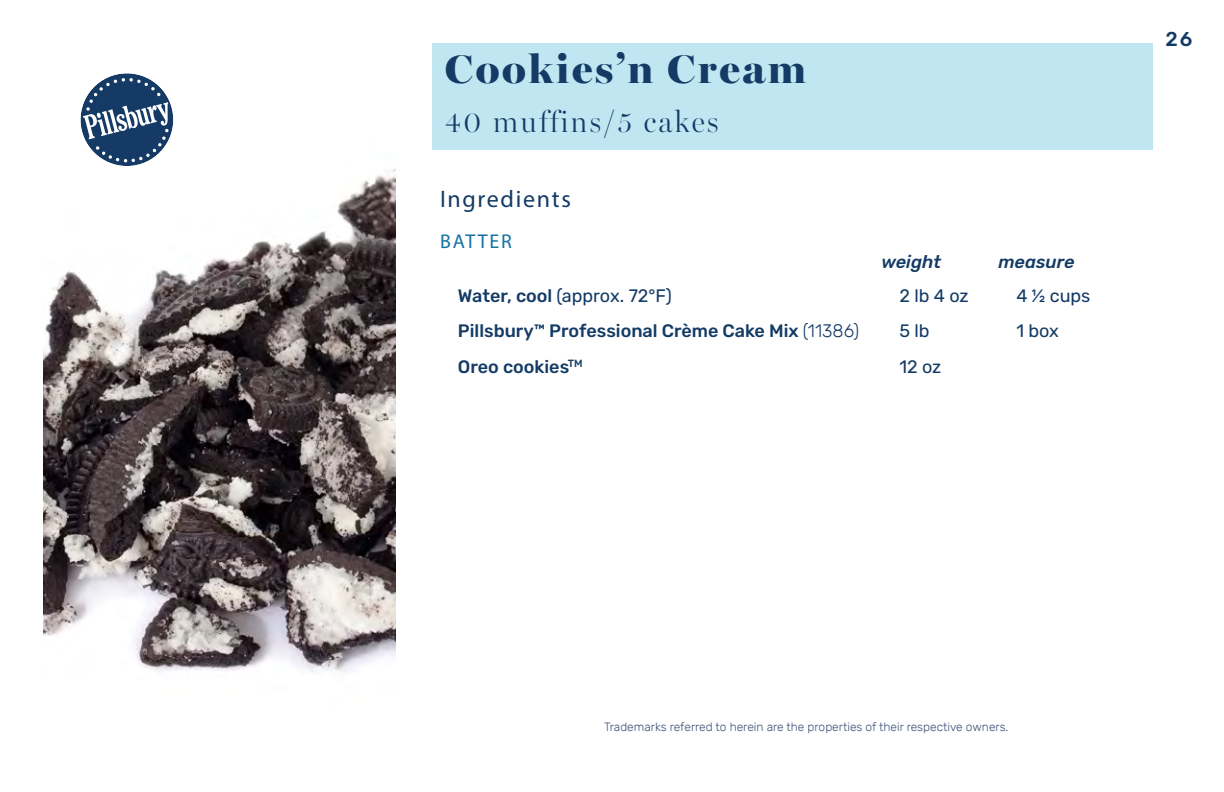
<style>
.page{position:relative;width:1224px;height:792px;background:#fff}
.page>*{position:absolute;margin:0;border:0;box-sizing:border-box;transform-origin:0 0}
.t1{font:900 40px "Miller Banner";letter-spacing:.07em;color:#133b65}
.t2{font:300 30px "Miller Banner";letter-spacing:.07em;color:#133b65}
.t3{font:24px "Myriad Pro";letter-spacing:.07em;color:#133b65}
.t4{font:20px "Myriad Pro";letter-spacing:.09em;color:#1571a3}
.t5{font:500 20px "Rubik";color:#133b65}
.t6{font:500 18px "Rubik";color:#133b65}
.t7{font:18px "Rubik";color:#133b65}
.t8{font:italic 500 18px "Rubik";color:#133b65}
.t9{font:300 12px "Rubik";color:#41547a}
.s1{font-weight:500}
.s2{font-weight:300}
</style>
<div class="page">
<img style="left:43px;top:169px;width:353px;height:504px">
<svg style="left:80px;top:73px;width:94px;height:93px"></svg>
<div style="left:432px;top:43px;width:721px;height:107px;background:#c0e6f2"></div>
<h1 class="t1" style="left:445px;top:45px;width:363px">Cookies’n Cream</h1>
<h2 class="t2" style="left:445px;top:104px;width:275px">40 muffins/5 cakes</h2>
<h3 class="t3" style="left:440px;top:184px;width:132px">Ingredients</h3>
<h3 class="t4" style="left:440px;top:229px;width:73px">BATTER</h3>
<h3 class="t8" style="left:881px;top:252px;width:61px">weight</h3>
<h3 class="t8" style="left:998px;top:252px;width:78px">measure</h3>
<h3 class="t7" style="left:458px;top:286px;width:216px"><span class="s1">Water, cool</span> (approx. 72°F)</h3>
<h3 class="t7" style="left:899px;top:286px;width:71px">2 lb 4 oz</h3>
<h3 class="t7" style="left:1016px;top:286px;width:76px">4 1/2 cups</h3>
<h3 class="t6" style="left:458px;top:321px;width:403px">Pillsbury™ Professional Crème Cake Mix <span class="s2">(11386)</span></h3>
<h3 class="t7" style="left:899px;top:321px;width:32px">5 lb</h3>
<h3 class="t7" style="left:1016px;top:321px;width:44px">1 box</h3>
<h3 class="t6" style="left:458px;top:357px;width:126px">Oreo cookies<sup>TM</sup></h3>
<h3 class="t7" style="left:899px;top:357px;width:44px">12 oz</h3>
<h3 class="t5" style="left:1166px;top:28px;width:28px">26</h3>
<p class="t9" style="left:604px;top:720px;width:406px">Trademarks referred to herein are the properties of their respective owners.</p>
</div>
